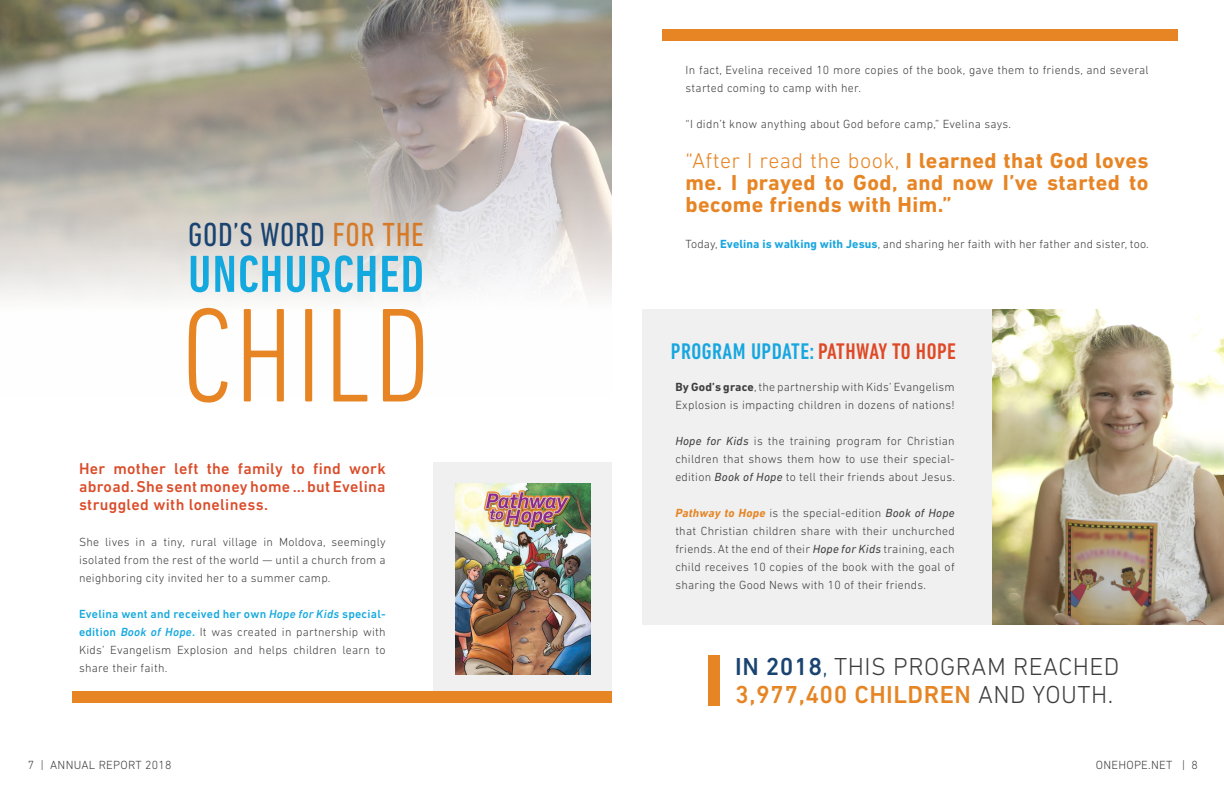
<style>
.page{position:relative;width:1224px;height:792px;background:#fff}
.page>*{position:absolute;margin:0;border:0;box-sizing:border-box;transform-origin:0 0}
.Body{font:300 condensed 136px "DIN Next LT Pro";letter-spacing:.02em;color:#e78524}
.Body-2{font:500 condensed 53px "DIN Next LT Pro";letter-spacing:.02em;color:#14a9de}
.Body-3{font:condensed 34px "DIN Next LT Pro";letter-spacing:.02em;color:#194370}
.Body-4{font:500 25px "DIN Next LT Pro";letter-spacing:.02em;color:#e58524}
.Body-5{font:300 25px "DIN Next LT Pro";letter-spacing:.02em;color:#3e3e3f}
.t1{font:500 condensed 23px "DIN Next LT Pro";letter-spacing:.02em;color:#17a6df}
.Body-6{font:700 22px/22px "DIN Next LT Pro";letter-spacing:.02em;color:#e78524;text-align:justify}
.Body-7{font:500 16px/18px "DIN Next LT Pro";letter-spacing:.02em;color:#da4c29;text-align:justify}
.Body-8{font:300 12px/18px "DIN Next LT Pro";letter-spacing:.02em;color:#3e3e3f;text-align:justify}
.s1{color:#d77a27}
.s2{font-weight:500;color:#14a9de}
.s3{font-weight:500;font-style:italic;color:#14a9de}
.s4{font-weight:300}
.s5{font-weight:700;color:#18a5de}
.s6{color:#de4926}
.s7{font-weight:700}
.s8{font-weight:400;font-style:italic}
.s9{font-weight:700;font-style:italic;color:#e58524}
.s10{font-weight:500;color:#194370}
.s11{color:#194370}
.s12{font-weight:300;color:#3e3e3f}
</style>
<div class="page">
<div style="left:642px;top:309px;width:582px;height:316px;background:#f0f0f0"></div>
<img style="left:992px;top:310px;width:232px;height:315px">
<img style="left:0;top:0;width:612px;height:299px">
<div style="left:433px;top:462px;width:179px;height:229px;background:#f0f0f0"></div>
<img style="left:455px;top:483px;width:136px;height:191px">
<div style="left:72px;top:691px;width:540px;height:11px;background:#e78524"></div>
<div style="left:709px;top:655px;width:11px;height:50px;background:#e78524"></div>
<div style="left:662px;top:30px;width:515px;height:11px;background:#e78524"></div>
<p class="Body-3" style="left:188px;top:215px;width:237px">GOD’S WORD <span class="s1">FOR THE</span></p>
<p class="Body-2" style="left:188px;top:244px;width:238px">UNCHURCHED</p>
<p class="Body" style="left:181px;top:278px;width:252px">CHILD</p>
<p class="Body-7" style="left:79px;top:460px;width:308px">Her mother left the family to find work abroad. She sent money home … but Evelina struggled with loneliness.</p>
<p class="Body-8" style="left:79px;top:533px;width:308px">She lives in a tiny, rural village in Moldova, seemingly isolated from the rest of the world — until a church from a neighboring city invited her to a summer camp.</p>
<p class="Body-8" style="left:79px;top:605px;width:308px"><span class="s2">Evelina went and received her own</span> <span class="s3">Hope for Kids</span> <span class="s2">special&shy;edition</span> <span class="s3">Book of Hope</span><span class="s2">.</span> It was created in partnership with Kids’ Evangelism Explosion and helps children learn to share their faith.</p>
<p class="Body-8" style="left:686px;top:61px;width:464px">In fact, Evelina received 10 more copies of the book, gave them to friends, and several started coming to camp with her.</p>
<p class="Body-8" style="left:686px;top:115px;width:327px">“I didn’t know anything about God before camp,” Evelina says.</p>
<p class="Body-6" style="left:686px;top:150px;width:464px"><span class="s4">“After I read the book,</span> I learned that God loves me. I prayed to God, and now I’ve started to become friends with Him.”</p>
<p class="Body-8" style="left:686px;top:235px;width:465px">Today, <span class="s5">Evelina is walking with Jesus</span>, and sharing her faith with her father and sister, too.</p>
<p class="t1" style="left:671px;top:339px;width:287px">PROGRAM UPDATE: <span class="s6">PATHWAY TO HOPE</span></p>
<p class="Body-8" style="left:675px;top:377px;width:281px"><span class="s7">By God’s grace</span>, the partnership with Kids’ Evangelism<br>Explosion is impacting children in dozens of nations!</p>
<p class="Body-8" style="left:675px;top:431px;width:281px"><span class="s8">Hope for Kids</span> is the training program for Christian children that shows them how to use their special&shy;edition <span class="s8">Book of Hope</span> to tell their friends about Jesus.</p>
<p class="Body-8" style="left:675px;top:503px;width:281px"><span class="s9">Pathway to Hope</span> is the special-edition <span class="s8">Book of Hope </span>that Christian children share with their unchurched friends. At the end of their <span class="s8">Hope for Kids</span> training, each child receives 10 copies of the book with the goal of sharing the Good News with 10 of their friends.</p>
<p class="Body-5" style="left:735px;top:652px;width:386px"><span class="s10">IN 2018</span><span class="s11">,</span> THIS PROGRAM REACHED</p>
<p class="Body-4" style="left:735px;top:680px;width:380px">3,977,400 CHILDREN <span class="s12">AND YOUTH.</span></p>
<p class="Body-8" style="left:28px;top:756px;width:145px">7 | ANNUAL REPORT 2018</p>
<p class="Body-8" style="left:1096px;top:756px;width:104px">ONEHOPE.NET | 8</p>
</div>
